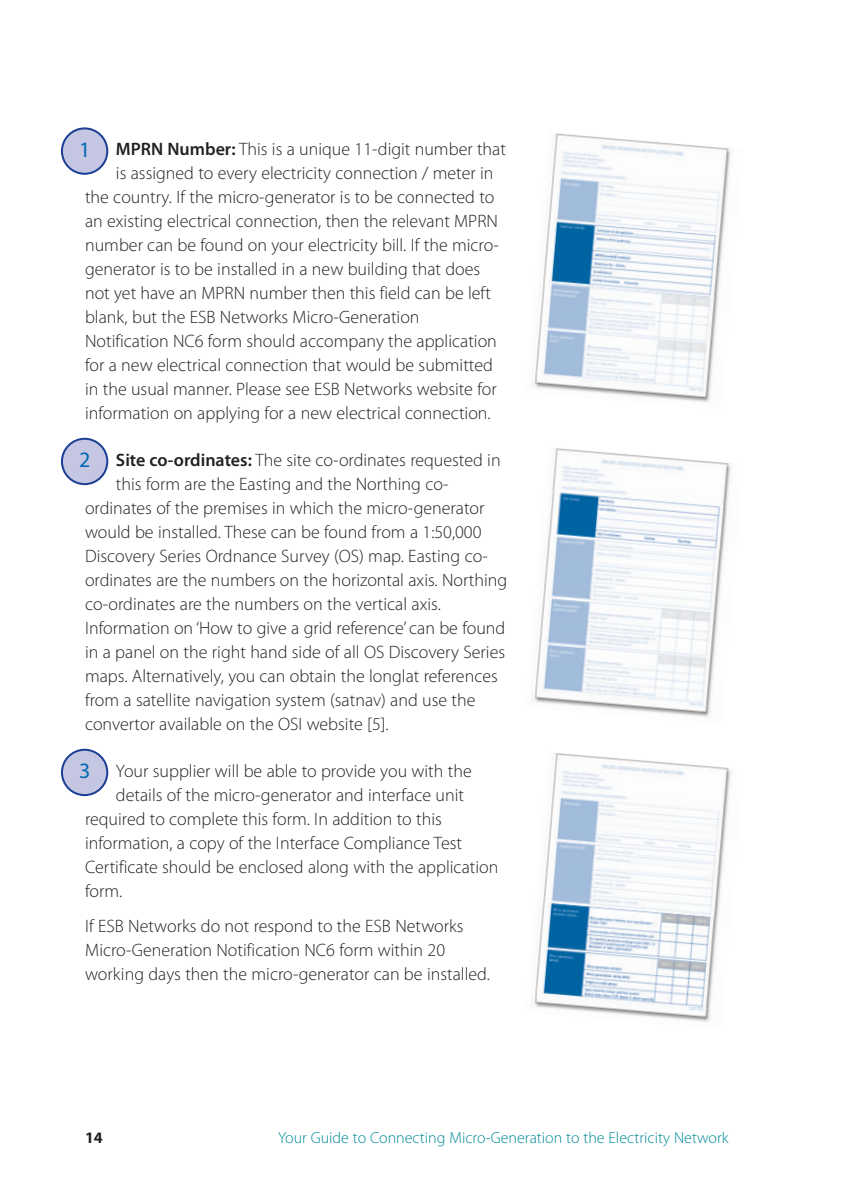
<style>
.page{position:relative;width:842px;height:1191px;background:#fff}
.page>*{position:absolute;margin:0;border:0;box-sizing:border-box;transform-origin:0 0}
.t1{font:22px "Myriad Pro";color:#016ab6}
.t2{font:300 18px/24px "Myriad Pro";color:#231f20}
.t3{font:300 16px "Myriad Pro";color:#008b98}
.t4{font:700 16px "Myriad Pro";color:#231f20}
.s1{font-weight:600}
</style>
<div class="page">
<svg style="left:61px;top:127px;width:47px;height:48px"></svg>
<svg style="left:61px;top:438px;width:47px;height:47px"></svg>
<svg style="left:61px;top:748px;width:47px;height:48px"></svg>
<img style="left:531px;top:133px;width:200px;height:270px">
<img style="left:535px;top:220px;width:196px;height:79px">
<img style="left:531px;top:448px;width:200px;height:270px">
<img style="left:540px;top:490px;width:191px;height:62px">
<img style="left:543px;top:753px;width:188px;height:270px">
<img style="left:531px;top:901px;width:200px;height:109px">
<p class="t1" style="left:79px;top:141px;width:13px">1</p>
<p class="t2" style="left:116px;top:139px;width:391px"><span class="s1">MPRN Number:</span> This is a unique 11-digit number that</p>
<p class="t2" style="left:116px;top:163px;width:379px">is assigned to every electricity connection / meter in</p>
<p class="t2" style="left:85px;top:187px;width:411px">the country. If the micro-generator is to be connected to</p>
<p class="t2" style="left:85px;top:211px;width:414px">an existing electrical connection, then the relevant MPRN</p>
<p class="t2" style="left:85px;top:235px;width:415px">number can be found on your electricity bill. If the micro-</p>
<p class="t2" style="left:85px;top:259px;width:397px">generator is to be installed in a new building that does</p>
<p class="t2" style="left:85px;top:283px;width:407px">not yet have an MPRN number then this field can be left</p>
<p class="t2" style="left:85px;top:307px;width:336px">blank, but the ESB Networks Micro-Generation</p>
<p class="t2" style="left:85px;top:331px;width:413px">Notification NC6 form should accompany the application</p>
<p class="t2" style="left:85px;top:355px;width:409px">for a new electrical connection that would be submitted</p>
<p class="t2" style="left:85px;top:379px;width:413px">in the usual manner. Please see ESB Networks website for</p>
<p class="t2" style="left:85px;top:403px;width:407px">information on applying for a new electrical connection.</p>
<p class="t2" style="left:116px;top:449px;width:386px"><span class="s1">Site co-ordinates:</span> The site co-ordinates requested in</p>
<p class="t2" style="left:116px;top:473px;width:334px">this form are the Easting and the Northing co-</p>
<p class="t2" style="left:85px;top:497px;width:401px">ordinates of the premises in which the micro-generator</p>
<p class="t2" style="left:85px;top:521px;width:398px">would be installed. These can be found from a 1:50,000</p>
<p class="t2" style="left:85px;top:545px;width:404px">Discovery Series Ordnance Survey (OS) map. Easting co-</p>
<p class="t2" style="left:85px;top:569px;width:424px">ordinates are the numbers on the horizontal axis. Northing</p>
<p class="t2" style="left:85px;top:593px;width:357px">co-ordinates are the numbers on the vertical axis.</p>
<p class="t2" style="left:85px;top:617px;width:422px">Information on ‘How to give a grid reference’ can be found</p>
<p class="t2" style="left:85px;top:641px;width:422px">in a panel on the right hand side of all OS Discovery Series</p>
<p class="t2" style="left:85px;top:665px;width:414px">maps. Alternatively, you can obtain the longlat references</p>
<p class="t2" style="left:85px;top:689px;width:392px">from a satellite navigation system (satnav) and use the</p>
<p class="t2" style="left:85px;top:713px;width:305px">convertor available on the OSI website [5].</p>
<p class="t2" style="left:116px;top:760px;width:357px">Your supplier will be able to provide you with the</p>
<p class="t2" style="left:116px;top:784px;width:349px">details of the micro-generator and interface unit</p>
<p class="t2" style="left:85px;top:808px;width:358px">required to complete this form. In addition to this</p>
<p class="t2" style="left:85px;top:832px;width:378px">information, a copy of the Interface Compliance Test</p>
<p class="t2" style="left:85px;top:856px;width:415px">Certificate should be enclosed along with the application</p>
<p class="t2" style="left:85px;top:880px;width:39px">form.</p>
<p class="t2" style="left:85px;top:915px;width:406px">If ESB Networks do not respond to the ESB Networks<br>Micro-Generation Notification NC6 form within 20 working days then the micro-generator can be installed.</p>
<p class="t1" style="left:79px;top:451px;width:13px">2</p>
<p class="t1" style="left:79px;top:762px;width:13px">3</p>
<p class="t4" style="left:85px;top:1131px;width:19px">14</p>
<p class="t3" style="left:278px;top:1131px;width:452px">Your Guide to Connecting Micro-Generation to the Electricity Network</p>
</div>
